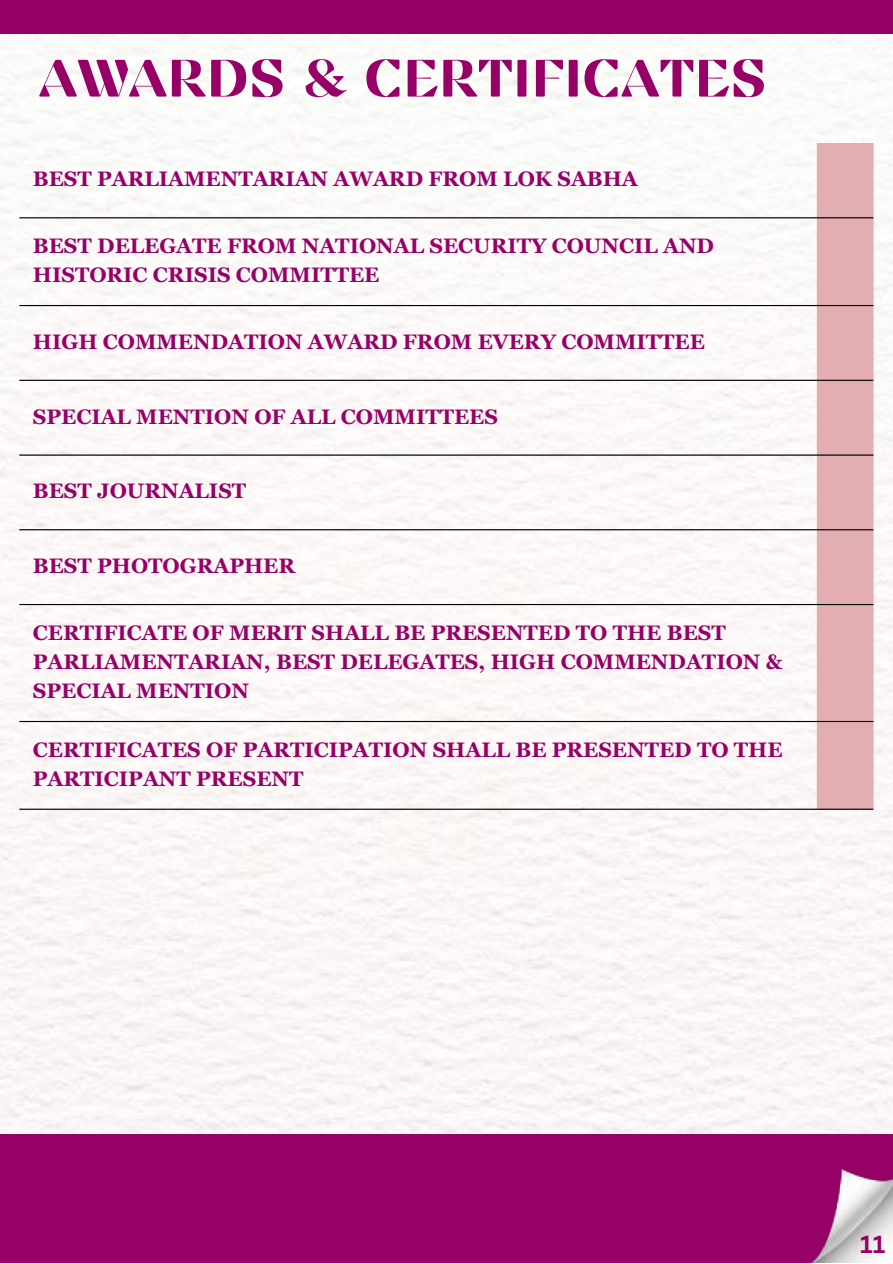
<style>
.page{position:relative;width:893px;height:1264px;background:#fff}
.page>*{position:absolute;margin:0;border:0;box-sizing:border-box;transform-origin:0 0}
.t1{font:52.5px "Findel Display";color:#970067}
.t2{font:700 24px "Canva Sans";color:#970067}
.t3{font:700 21px/29.2px "Georgia Pro";color:#970067}
</style>
<div class="page">
<img style="left:0;top:34px;width:892px;height:1100px">
<div style="left:0;top:1134px;width:892px;height:128px;background:#970067"></div>
<div style="left:816px;top:143px;width:57px;height:665px;background:#e2aeb1"></div>
<hr style="left:19px;top:217px;width:854px;height:1px;background:#000">
<hr style="left:19px;top:305px;width:854px;height:1px;background:#000">
<hr style="left:19px;top:380px;width:854px;height:1px;background:#000">
<hr style="left:19px;top:454px;width:854px;height:1px;background:#000">
<hr style="left:19px;top:529px;width:854px;height:1px;background:#000">
<hr style="left:19px;top:604px;width:854px;height:1px;background:#000">
<hr style="left:19px;top:721px;width:854px;height:1px;background:#000">
<hr style="left:19px;top:808px;width:854px;height:1px;background:#000">
<img style="left:812px;top:1169px;width:80px;height:93px">
<div style="left:0;top:0;width:892px;height:34px;background:#970067"></div>
<h1 class="t1" style="left:39px;top:48px;width:730px">AWARDS &amp; CERTIFICATES</h1>
<p class="t3" style="left:33px;top:164px;width:606px">BEST PARLIAMENTARIAN AWARD FROM LOK SABHA</p>
<p class="t3" style="left:33px;top:231px;width:682px">BEST DELEGATE FROM NATIONAL SECURITY COUNCIL AND<br>HISTORIC CRISIS COMMITTEE</p>
<p class="t3" style="left:33px;top:327px;width:673px">HIGH COMMENDATION AWARD FROM EVERY COMMITTEE</p>
<p class="t3" style="left:33px;top:401px;width:466px">SPECIAL MENTION OF ALL COMMITTEES</p>
<p class="t3" style="left:33px;top:476px;width:215px">BEST JOURNALIST</p>
<p class="t3" style="left:33px;top:551px;width:264px">BEST PHOTOGRAPHER</p>
<p class="t3" style="left:33px;top:618px;width:751px">CERTIFICATE OF MERIT SHALL BE PRESENTED TO THE BEST<br>PARLIAMENTARIAN, BEST DELEGATES, HIGH COMMENDATION &amp;<br>SPECIAL MENTION</p>
<p class="t3" style="left:33px;top:735px;width:751px">CERTIFICATES OF PARTICIPATION SHALL BE PRESENTED TO THE<br>PARTICIPANT PRESENT</p>
<p class="t2" style="left:860px;top:1227px;width:27px">11</p>
</div>
